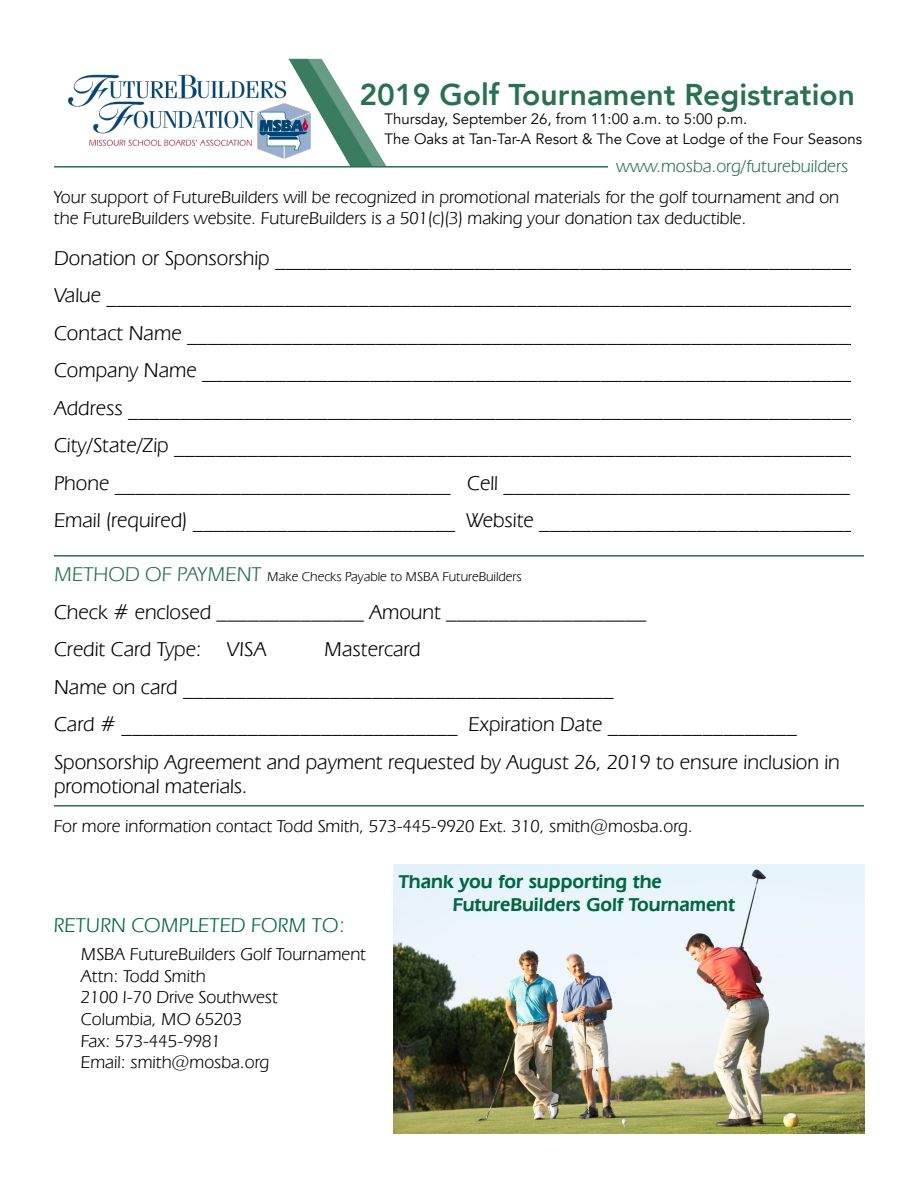
<style>
.page{position:relative;width:918px;height:1188px;background:#fff}
.page>*{position:absolute;margin:0;border:0;box-sizing:border-box;transform-origin:0 0}
.t1{font:800 30px "Avenir";color:#287051}
.t2{font:21px/37.5px "Eras IT Cby BT";color:#000}
.t3{font:500 21px "Eras ITC";color:#000}
.t4{font:21px "Eras IT Cby BT";color:#006741}
.t5{font:600 19.5px/23.4px "Eras IT Cby BT";color:#006741}
.t6{font:18px/21.6px "Eras IT Cby BT";color:#000}
.t7{font:18px "Eras IT Cby BT";color:#287051}
.t8{font:15px/19.5px "Avenir";color:#000}
.t9{font:13.5px "Eras IT Cby BT";color:#000}
.s1{font-size:21px;color:#287051}
.s2{font-family:"Eras IT Cby BT";font-weight:400}
</style>
<div class="page">
<img style="left:393px;top:865px;width:471px;height:269px">
<hr style="left:54px;top:555px;width:810px;height:2px;background:#287051">
<hr style="left:54px;top:805px;width:810px;height:2px;background:#287051">
<svg style="left:68px;top:58px;width:318px;height:108px"></svg>
<img style="left:69px;top:75px;width:242px;height:84px">
<hr style="left:54px;top:166px;width:554px;height:2px;background:#287051">
<h1 class="t1" style="left:360px;top:71px;width:497px">2019 Golf Tournament Registration</h1>
<p class="t8" style="left:385px;top:109px;width:479px">Thursday, September 26, from 11:00 a.m. to 5:00 p.m.<br>The Oaks at Tan-Tar-A Resort &amp; The Cove at Lodge of the Four Seasons</p>
<p class="t7" style="left:616px;top:155px;width:234px">www.mosba.org/futurebuilders</p>
<p class="t6" style="left:54px;top:186px;width:787px;line-height:21px">Your support of FutureBuilders will be recognized in promotional materials for the golf tournament and on the FutureBuilders website. FutureBuilders is a 501(c)(3) making your donation tax deductible.</p>
<p class="t2" style="left:54px;top:238px;width:807px">Donation or Sponsorship _______________________________________________________ Value _______________________________________________________________________ Contact Name ________________________________________________________________ Company Name ______________________________________________________________ Address _____________________________________________________________________ City/State/Zip _________________________________________________________________ Phone ________________________________ Cell _________________________________ Email (required) _________________________ Website ______________________________</p>
<p class="t9" style="left:54px;top:569px;width:469px"><span class="s1">METHOD OF PAYMENT</span> Make Checks Payable to MSBA FutureBuilders</p>
<p class="t3" style="left:54px;top:600px;width:594px"><span class="s2">Check # enclosed</span> ______________ <span class="s2">Amount</span> ___________________</p>
<p class="t2" style="left:54px;top:630px;width:214px">Credit Card Type: VISA</p>
<p class="t2" style="left:54px;top:630px;width:787px;text-indent:270px">Mastercard<br>Name on card _________________________________________<br>Card # ________________________________ Expiration Date __________________ Sponsorship Agreement and payment requested by August 26, 2019 to ensure inclusion in</p>
<p class="t2" style="left:54px;top:767px;width:195px">promotional materials.</p>
<p class="t6" style="left:54px;top:815px;width:640px">For more information contact Todd Smith, 573-445-9920 Ext. 310, smith@mosba.org.</p>
<p class="t4" style="left:54px;top:912px;width:293px">RETURN COMPLETED FORM TO:</p>
<p class="t6" style="left:81px;top:943px;width:287px">MSBA FutureBuilders Golf Tournament<br>Attn: Todd Smith<br>2100 I-70 Drive Southwest<br>Columbia, MO 65203<br>Fax: 573-445-9981<br>Email: smith@mosba.org</p>
<p class="t5" style="left:453px;top:870px;width:284px;text-indent:-54px">Thank you for supporting the<br>FutureBuilders Golf Tournament</p>
</div>
